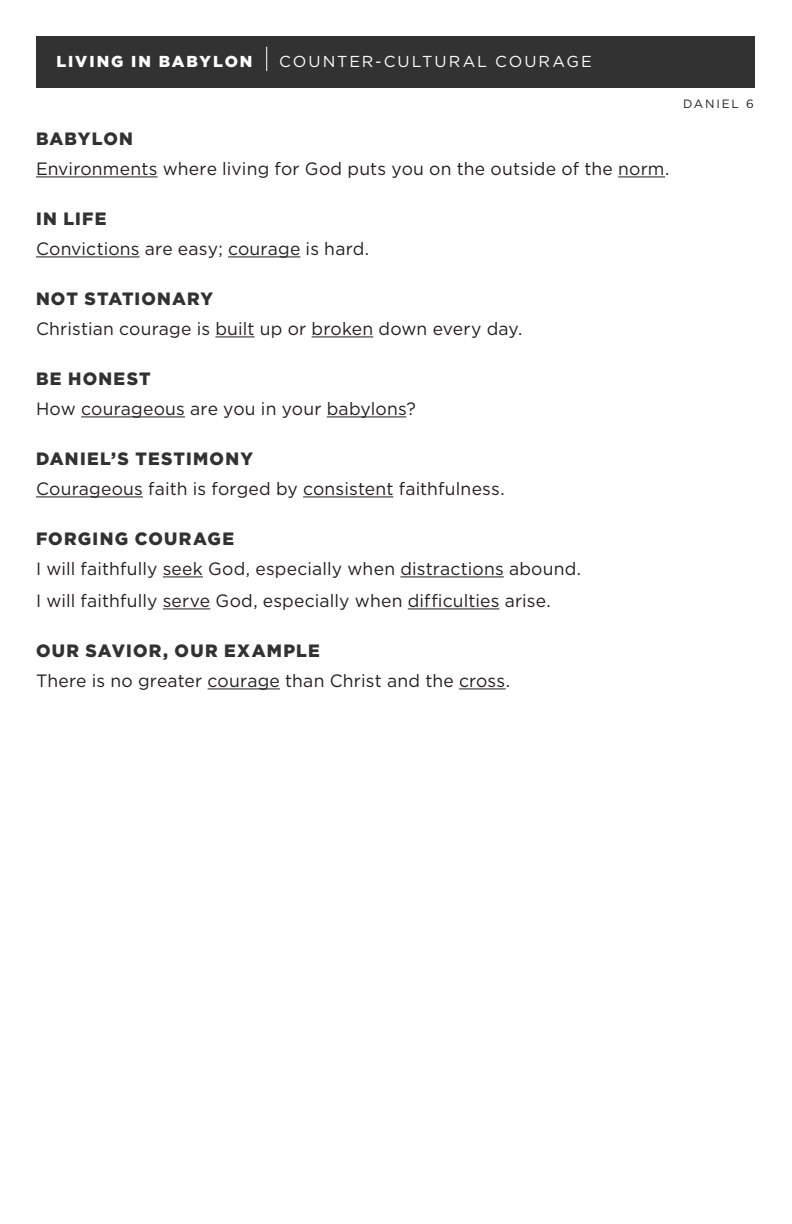
<style>
.page{position:relative;width:792px;height:1224px;background:#fff}
.page>*{position:absolute;margin:0;border:0;box-sizing:border-box;transform-origin:0 0}
.t1{font:17.8px "Gotham";letter-spacing:.01em;color:#231f20}
.t2{font:900 17.8px "Gotham";letter-spacing:.07em;color:#333233}
.t3{font:15.8px "Gotham";letter-spacing:.125em;color:#fff}
.t4{font:900 15.8px "Gotham";letter-spacing:.12em;color:#fff}
.t5{font:12px "Gotham";letter-spacing:.15em;color:#231f20}
</style>
<div class="page">
<div style="left:36px;top:36px;width:719px;height:52px;background:#333233"></div>
<svg style="left:266px;top:47px;width:1px;height:24px"></svg>
<hr style="left:36px;top:177px;width:122px;height:1px;background:#231f20">
<hr style="left:618px;top:177px;width:47px;height:1px;background:#231f20">
<hr style="left:36px;top:257px;width:104px;height:1px;background:#231f20">
<hr style="left:228px;top:257px;width:72px;height:1px;background:#231f20">
<hr style="left:215px;top:337px;width:40px;height:1px;background:#231f20">
<hr style="left:312px;top:337px;width:61px;height:1px;background:#231f20">
<hr style="left:81px;top:417px;width:104px;height:1px;background:#231f20">
<hr style="left:327px;top:417px;width:79px;height:1px;background:#231f20">
<hr style="left:36px;top:497px;width:107px;height:1px;background:#231f20">
<hr style="left:303px;top:497px;width:90px;height:1px;background:#231f20">
<hr style="left:163px;top:577px;width:40px;height:1px;background:#231f20">
<hr style="left:400px;top:577px;width:104px;height:1px;background:#231f20">
<hr style="left:163px;top:609px;width:47px;height:1px;background:#231f20">
<hr style="left:408px;top:609px;width:91px;height:1px;background:#231f20">
<hr style="left:208px;top:689px;width:72px;height:1px;background:#231f20">
<hr style="left:459px;top:689px;width:47px;height:1px;background:#231f20">
<p class="t4" style="left:57px;top:52px;width:197px">LIVING IN BABYLON</p>
<p class="t3" style="left:279px;top:53px;width:314px">COUNTER-CULTURAL COURAGE</p>
<p class="t2" style="left:36px;top:128px;width:98px">BABYLON</p>
<p class="t1" style="left:36px;top:158px;width:635px">Environments where living for God puts you on the outside of the norm.</p>
<p class="t2" style="left:36px;top:208px;width:72px">IN LIFE</p>
<p class="t1" style="left:36px;top:238px;width:335px">Convictions are easy; courage is hard.</p>
<p class="t2" style="left:36px;top:288px;width:179px">NOT STATIONARY</p>
<p class="t1" style="left:36px;top:318px;width:488px">Christian courage is built up or broken down every day.</p>
<p class="t2" style="left:36px;top:368px;width:116px">BE HONEST</p>
<p class="t1" style="left:36px;top:398px;width:381px">How courageous are you in your babylons?</p>
<p class="t2" style="left:36px;top:448px;width:219px">DANIEL’S TESTIMONY</p>
<p class="t1" style="left:36px;top:478px;width:470px">Courageous faith is forged by consistent faithfulness.</p>
<p class="t2" style="left:36px;top:528px;width:200px">FORGING COURAGE</p>
<p class="t1" style="left:36px;top:558px;width:547px">I will faithfully seek God, especially when distractions abound.</p>
<p class="t1" style="left:36px;top:590px;width:516px">I will faithfully serve God, especially when difficulties arise.</p>
<p class="t2" style="left:36px;top:640px;width:285px">OUR SAVIOR, OUR EXAMPLE</p>
<p class="t1" style="left:36px;top:670px;width:476px">There is no greater courage than Christ and the cross.</p>
<p class="t5" style="left:683px;top:97px;width:72px">DANIEL 6</p>
</div>
